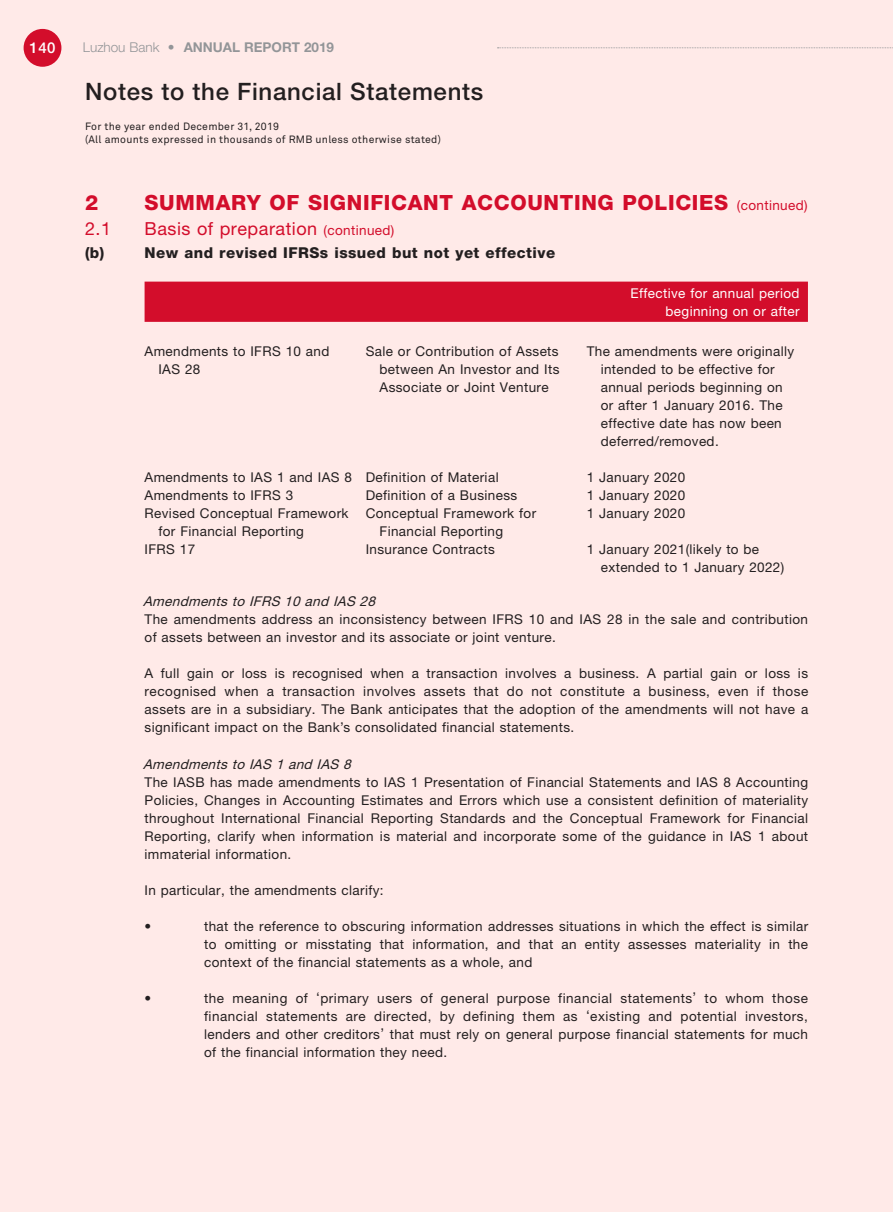
<style>
.page{position:relative;width:893px;height:1212px;background:#ffeae8}
.page>*{position:absolute;margin:0;border:0;box-sizing:border-box;transform-origin:0 0}
.t1{font:500 24px "Helvetica Neue LT Std";letter-spacing:.03em;color:#231f20}
.t2{font:800 21px "Helvetica Neue LT Std";letter-spacing:.03em;color:#d30d2b}
.t3{font:18px "Helvetica Neue LT Std";letter-spacing:.03em;color:#d30d2b}
.t4{font:800 15px "Helvetica Neue LT Std";letter-spacing:.03em;color:#231f20}
.t5{font:500 15px "Helvetica Neue LT Std";color:#fff}
.t6{font:13.5px/18px "Helvetica Neue LT Std";letter-spacing:.03em;color:#231f20}
.t7{font:italic 13.5px "Helvetica Neue LT Std";color:#231f20}
.t8{font:13.5px/18px "Helvetica Neue LT Std";letter-spacing:.03em;color:#fff;text-align:right}
.t9{font:700 13.5px "Helvetica Neue LT Std";color:#939598}
.t10{font:10.5px/13.5px "Akkurat Pro";letter-spacing:.025em;color:#231f20}
.s1{font-weight:300}
.s2{font-weight:400;font-size:13.5px}
.s3{font-size:13.5px}
</style>
<div class="page">
<div style="left:24px;top:29px;width:37px;height:38px;background:#d30d2b;border-radius:50%"></div>
<svg style="left:497px;top:47px;width:396px;height:1px"></svg>
<div style="left:145px;top:282px;width:663px;height:40px;background:#d30d2b"></div>
<p class="t5" style="left:30px;top:39px;width:27px">140</p>
<p class="t9" style="left:83px;top:38px;width:253px"><span class="s1">Luzhou Bank</span> • ANNUAL REPORT 2019</p>
<h1 class="t1" style="left:85px;top:77px;width:400px">Notes to the Financial Statements</h1>
<p class="t10" style="left:85px;top:119px;width:357px">For the year ended December 31, 2019<br>(All amounts expressed in thousands of RMB unless otherwise stated)</p>
<h2 class="t2" style="left:85px;top:190px;width:15px">2</h2>
<h2 class="t2" style="left:145px;top:190px;width:665px">SUMMARY OF SIGNIFICANT ACCOUNTING POLICIES <span class="s2">(continued)</span></h2>
<h3 class="t3" style="left:85px;top:218px;width:28px">2.1</h3>
<h3 class="t3" style="left:145px;top:218px;width:251px">Basis of preparation <span class="s3">(continued)</span></h3>
<p class="t4" style="left:85px;top:243px;width:21px">(b)</p>
<p class="t4" style="left:145px;top:243px;width:412px">New and revised IFRSs issued but not yet effective</p>
<p class="t8" style="left:630px;top:284px;width:170px">Effective for annual period beginning on or after</p>
<p class="t6" style="left:158px;top:342px;width:173px;text-indent:-14px">Amendments to IFRS 10 and<br>IAS 28</p>
<p class="t6" style="left:380px;top:342px;width:181px;text-align:justify;text-indent:-14px">Sale or Contribution of Assets between An Investor and Its Associate or Joint Venture</p>
<p class="t6" style="left:601px;top:342px;width:195px;text-indent:-14px">The amendments were originally intended to be effective for annual periods beginning on or after 1 January 2016. The effective date has now been deferred/removed.</p>
<p class="t6" style="left:145px;top:468px;width:356px">Amendments to IAS 1 and IAS 8 Definition of Material</p>
<p class="t6" style="left:587px;top:468px;width:100px">1 January 2020</p>
<p class="t6" style="left:145px;top:486px;width:150px">Amendments to IFRS 3</p>
<p class="t6" style="left:366px;top:486px;width:153px">Definition of a Business</p>
<p class="t6" style="left:587px;top:486px;width:100px">1 January 2020</p>
<p class="t6" style="left:158px;top:504px;width:192px;text-indent:-14px">Revised Conceptual Framework for Financial Reporting</p>
<p class="t6" style="left:380px;top:504px;width:158px;text-indent:-14px">Conceptual Framework for<br>Financial Reporting</p>
<p class="t6" style="left:587px;top:504px;width:100px">1 January 2020</p>
<p class="t6" style="left:145px;top:540px;width:52px">IFRS 17</p>
<p class="t6" style="left:366px;top:540px;width:131px">Insurance Contracts</p>
<p class="t6" style="left:601px;top:540px;width:185px;text-indent:-14px">1 January 2021(likely to be extended to 1 January 2022)</p>
<p class="t7" style="left:143px;top:594px;width:238px">Amendmentsto IFRS 10 and IAS 28</p>
<p class="t6" style="left:145px;top:610px;width:665px">The amendments address an inconsistency between IFRS 10 and IAS 28 in the sale and contribution of assets between an investor and its associate or joint venture.</p>
<p class="t6" style="left:145px;top:664px;width:665px;text-align:justify">A full gain or loss is recognised when a transaction involves a business. A partial gain or loss is recognised when a transaction involves assets that do not constitute a business, even if those assets are in a subsidiary. The Bank anticipates that the adoption of the amendments will not have a significant impact on the Bank’s consolidated financial statements.</p>
<p class="t7" style="left:143px;top:756px;width:213px">Amendmentsto IAS 1 and IAS 8</p>
<p class="t6" style="left:145px;top:772px;width:665px;text-align:justify">The IASB has made amendments to IAS 1 Presentation of Financial Statements and IAS 8 Accounting Policies, Changes in Accounting Estimates and Errors which use a consistent definition of materiality throughout International Financial Reporting Standards and the Conceptual Framework for Financial Reporting, clarify when information is material and incorporate some of the guidance in IAS 1 about immaterial information.</p>
<p class="t6" style="left:145px;top:880px;width:241px">In particular, the amendments clarify:</p>
<p class="t6" style="left:145px;top:916px;width:8px">•</p>
<p class="t6" style="left:204px;top:916px;width:606px;text-align:justify">that the reference to obscuring information addresses situations in which the effect is similar to omitting or misstating that information, and that an entity assesses materiality in the context of the financial statements as a whole, and</p>
<p class="t6" style="left:145px;top:988px;width:8px">•</p>
<p class="t6" style="left:204px;top:988px;width:605px;text-align:justify">the meaning of ‘primary users of general purpose financial statements’ to whom those financial statements are directed, by defining them as ‘existing and potential investors, lenders and other creditors’ that must rely on general purpose financial statements for much of the financial information they need.</p>
</div>
